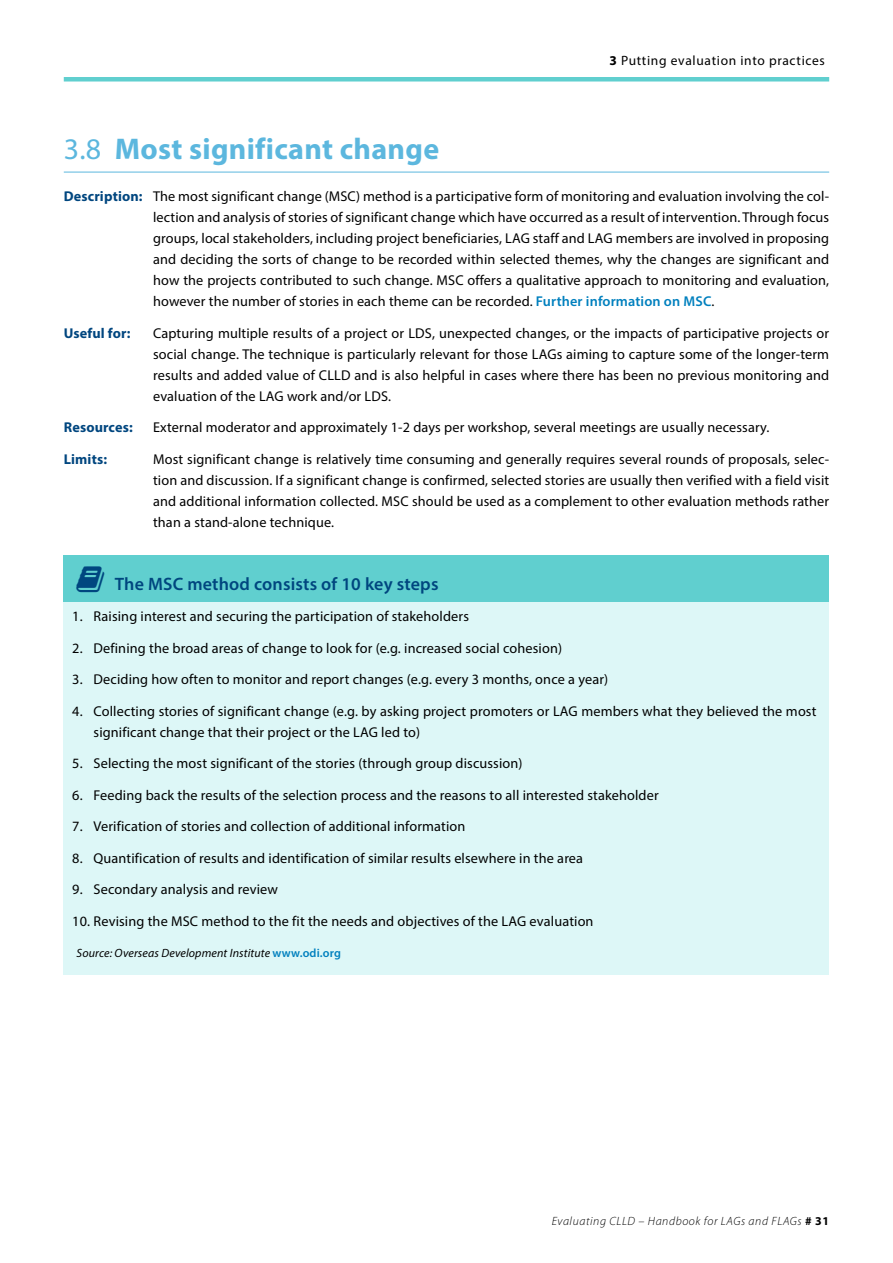
<style>
.page{position:relative;width:893px;height:1263px;background:#fff}
.page>*{position:absolute;margin:0;border:0;box-sizing:border-box;transform-origin:0 0}
.t1{font:700 30px "Myriad Pro";letter-spacing:.01em;color:#5cb7de}
.t2{font:600 18px "Myriad Pro";letter-spacing:.01em;color:#00467f}
.t3{font:14.25px/21px "Myriad Pro";letter-spacing:.01em;color:#000;text-align:justify}
.t4{font:700 14.25px "Myriad Pro";letter-spacing:.01em;color:#00467f}
.t5{font:13.5px "Myriad Pro";letter-spacing:.05em;color:#000}
.t6{font:italic 12px "Myriad Pro";letter-spacing:.01em;color:#000}
.t7{font:italic 300 12px "Myriad Pro";letter-spacing:.05em;color:#000}
.s1{font-weight:700}
.s2{font-weight:400}
.s3{font-weight:700;color:#00467f}
.s4{font-weight:600;color:#0080be}
.s5{font-weight:600;font-style:normal;color:#0080be}
.s6{font-weight:700;font-style:normal}
</style>
<div class="page">
<div style="left:64px;top:77px;width:765px;height:5px;background:#60cfcf"></div>
<hr style="left:64px;top:172px;width:765px;height:1px;background:#5cb7de">
<div style="left:64px;top:555px;width:765px;height:54px;background:#60cfcf"></div>
<div style="left:64px;top:602px;width:765px;height:37px;background:#ddf7f7"></div>
<div style="left:64px;top:633px;width:765px;height:38px;background:#ddf7f7"></div>
<div style="left:64px;top:665px;width:765px;height:37px;background:#ddf7f7"></div>
<div style="left:64px;top:696px;width:765px;height:59px;background:#ddf7f7"></div>
<div style="left:64px;top:749px;width:765px;height:37px;background:#ddf7f7"></div>
<div style="left:64px;top:780px;width:765px;height:38px;background:#ddf7f7"></div>
<div style="left:64px;top:812px;width:765px;height:37px;background:#ddf7f7"></div>
<div style="left:64px;top:843px;width:765px;height:38px;background:#ddf7f7"></div>
<div style="left:64px;top:875px;width:765px;height:37px;background:#ddf7f7"></div>
<div style="left:64px;top:906px;width:765px;height:38px;background:#ddf7f7"></div>
<div style="left:64px;top:939px;width:765px;height:36px;background:#ddf7f7"></div>
<p class="t5" style="left:609px;top:52px;width:217px"><span class="s1">3</span> Putting evaluation into practices</p>
<h1 class="t1" style="left:64px;top:129px;width:377px"><span class="s2">3.8</span> Most significant change</h1>
<p class="t3" style="left:153px;top:185px;width:678px;text-indent:-89px"><span class="s3">Description:</span> The most significant change (MSC) method is a participative form of monitoring and evaluation involving the col&shy;lection and analysis of stories of significant change which have occurred as a result of intervention. Through focus groups, local stakeholders, including project beneficiaries, LAG staff and LAG members are involved in proposing and deciding the sorts of change to be recorded within selected themes, why the changes are significant and how the projects contributed to such change. MSC offers a qualitative approach to monitoring and evaluation, however the number of stories in each theme can be recorded. <span class="s4">Further information on MSC</span>.</p>
<p class="t4" style="left:64px;top:323px;width:68px">Useful for:</p>
<p class="t3" style="left:153px;top:322px;width:678px">Capturing multiple results of a project or LDS, unexpected changes, or the impacts of participative projects or social change. The technique is particularly relevant for those LAGs aiming to capture some of the longer-term results and added value of CLLD and is also helpful in cases where there has been no previous monitoring and evaluation of the LAG work and/or LDS.</p>
<p class="t4" style="left:64px;top:418px;width:70px">Resources:</p>
<p class="t3" style="left:153px;top:417px;width:618px">External moderator and approximately 1-2 days per workshop, several meetings are usually necessary.</p>
<p class="t4" style="left:64px;top:449px;width:45px">Limits:</p>
<p class="t3" style="left:153px;top:448px;width:678px">Most significant change is relatively time consuming and generally requires several rounds of proposals, selec&shy;tion and discussion. If a significant change is confirmed, selected stories are usually then verified with a field visit and additional information collected. MSC should be used as a complement to other evaluation methods rather than a stand-alone technique.</p>
<p class="t2" style="left:115px;top:572px;width:325px">The MSC method consists of 10 key steps</p>
<p class="t3" style="left:72px;top:605px;width:398px">1. Raising interest and securing the participation of stakeholders</p>
<p class="t3" style="left:72px;top:637px;width:491px">2. Defining the broad areas of change to look for (e.g. increased social cohesion)</p>
<p class="t3" style="left:72px;top:669px;width:537px">3. Deciding how often to monitor and report changes (e.g. every 3 months, once a year)</p>
<p class="t3" style="left:94px;top:700px;width:724px;text-indent:-21px">4. Collecting stories of significant change (e.g. by asking project promoters or LAG members what they believed the most significant change that their project or the LAG led to)</p>
<p class="t3" style="left:72px;top:753px;width:452px">5. Selecting the most significant of the stories (through group discussion)</p>
<p class="t3" style="left:72px;top:784px;width:588px">6. Feeding back the results of the selection process and the reasons to all interested stakeholder</p>
<p class="t3" style="left:72px;top:816px;width:395px">7. Verification of stories and collection of additional information</p>
<p class="t3" style="left:72px;top:847px;width:512px">8. Quantification of results and identification of similar results elsewhere in the area</p>
<p class="t3" style="left:72px;top:879px;width:207px">9. Secondary analysis and review</p>
<p class="t3" style="left:72px;top:910px;width:523px">10. Revising the MSC method to the fit the needs and objectives of the LAG evaluation</p>
<p class="t6" style="left:77px;top:946px;width:266px">Source: Overseas Development Institute <span class="s5">www.odi.org</span></p>
<p class="t7" style="left:552px;top:1214px;width:279px">Evaluating CLLD – Handbook for LAGs and FLAGs <span class="s6"># 31</span></p>
</div>
